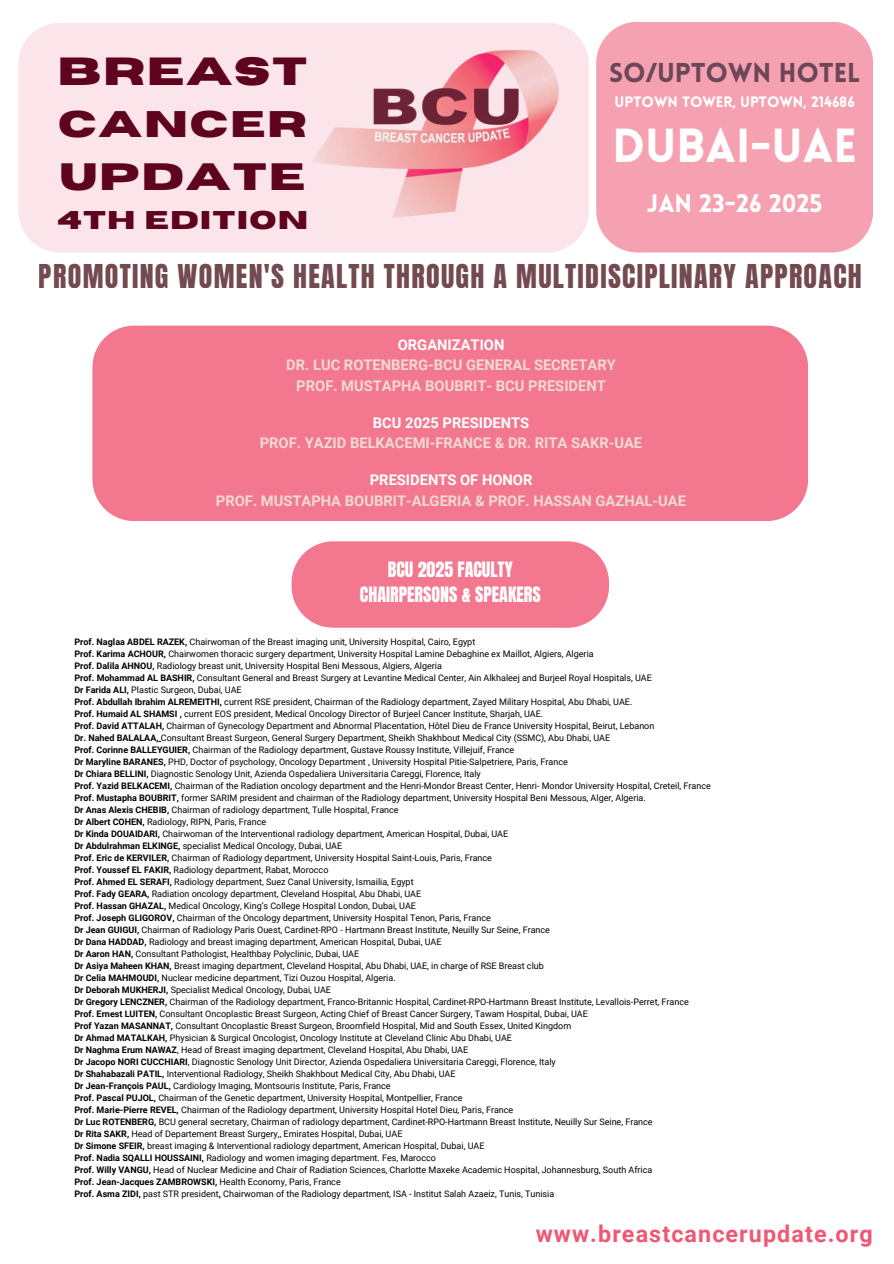
<style>
.page{position:relative;width:894px;height:1264px;background:#fff}
.page>*{position:absolute;margin:0;border:0;box-sizing:border-box;transform-origin:0 0}
.t1{font:900 46.65px "Lovelo";color:#fff}
.t2{font:700 39px "Horizon";letter-spacing:.045em;color:#5e041f}
.t3{font:700 37.95px "Horizon";letter-spacing:.045em;color:#5e041f}
.t4{font:700 36.9px "Horizon";letter-spacing:.045em;color:#5e041f}
.t5{font:27.9px "Anton";letter-spacing:.045em;color:#501d24}
.t6{font:900 26.7px "Lovelo";color:#6b4759}
.t7{font:700 25.5px "Horizon";letter-spacing:.045em;color:#5e041f}
.t8{font:900 24.9px "Lovelo";color:#fff}
.t9{font:700 23.25px "Roboto";letter-spacing:.05em;color:#f05773}
.t10{font:18px/24.8px "Anton";color:#fff;text-align:center}
.t11{font:700 14.7px/20.5px "Roboto";color:#f1dad1;text-align:center}
.t12{font:900 14.7px "Lovelo";color:#fff}
.t13{font:9px "Roboto";color:#000}
.t14{font:700 9px "Roboto";color:#000}
.s1{color:#fff}
.s2{font-weight:700}
.s3{font-weight:400}
</style>
<div class="page">
<div style="left:92px;top:325px;width:715px;height:196px;background:#f3788f"></div>
<div style="left:291px;top:541px;width:317px;height:86px;background:#f3788f"></div>
<div style="left:18px;top:23px;width:570px;height:229px;background:#fce5ea"></div>
<img style="left:311px;top:51px;width:247px;height:166px">
<div style="left:596px;top:22px;width:276px;height:230px;background:#f6a1b1;border-radius:42px"></div>
<p class="t2" style="left:58px;top:53px;width:251px">BREAST</p>
<p class="t4" style="left:58px;top:106px;width:250px">CANCER</p>
<p class="t3" style="left:60px;top:158px;width:247px">UPDATE</p>
<p class="t7" style="left:57px;top:208px;width:252px">4TH EDITION</p>
<h3 class="t5" style="left:39px;top:256px;width:824px">PROMOTING WOMEN'S HEALTH THROUGH A MULTIDISCIPLINARY APPROACH</h3>
<p class="t6" style="left:609px;top:62px;width:253px">SO/UPTOWN HOTEL</p>
<p class="t12" style="left:614px;top:96px;width:241px">UPTOWN TOWER, UPTOWN, 214686</p>
<p class="t1" style="left:612px;top:127px;width:246px">DUBAI-UAE</p>
<p class="t8" style="left:646px;top:194px;width:177px">JAN 23-26 2025</p>
<h1 class="t11" style="left:286px;top:334px;width:331px"><span class="s1">ORGANIZATION<br></span>DR. LUC ROTENBERG-BCU GENERAL SECRETARY<br>PROF. MUSTAPHA BOUBRIT- BCU PRESIDENT</h1>
<p class="t11" style="left:260px;top:412px;width:384px"><span class="s1">BCU 2025 PRESIDENTS<br></span>PROF. YAZID BELKACEMI-FRANCE &amp; DR. RITA SAKR-UAE</p>
<h6 class="t11" style="left:216px;top:470px;width:471px"><span class="s1">PRESIDENTS OF HONOR<br></span>PROF. MUSTAPHA BOUBRIT-ALGERIA &amp; PROF. HASSAN GAZHAL-UAE</h6>
<h3 class="t10" style="left:360px;top:557px;width:182px">BCU 2025 FACULTY<br>CHAIRPERSONS &amp; SPEAKERS</h3>
<h2 class="t13" style="left:74px;top:636px;width:402px"><span class="s2">Prof. Naglaa ABDEL RAZEK,</span> Chairwoman of the Breast imaging unit, University Hospital, Cairo, Egypt</h2>
<h6 class="t13" style="left:74px;top:648px;width:520px"><span class="s2">Prof. Karima ACHOUR,</span> Chairwomen thoracic surgery department, University Hospital Lamine Debaghine ex Maillot, Algiers, Algeria</h6>
<h6 class="t13" style="left:74px;top:660px;width:369px"><span class="s2">Prof. Dalila AHNOU,</span> Radiology breast unit, University Hospital Beni Messous, Algiers, Algeria</h6>
<h6 class="t13" style="left:74px;top:672px;width:579px"><span class="s2">Prof. Mohammad AL BASHIR,</span> Consultant General and Breast Surgery at Levantine Medical Center, Ain Alkhaleej and Burjeel Royal Hospitals, UAE</h6>
<h5 class="t13" style="left:74px;top:684px;width:169px"><span class="s2">Dr Farida ALI,</span> Plastic Surgeon, Dubai, UAE</h5>
<p class="t13" style="left:74px;top:696px;width:559px"><span class="s2">Prof. Abdullah Ibrahim ALREMEITHI,</span> current RSE president, Chairman of the Radiology department, Zayed Military Hospital, Abu Dhabi, UAE.</p>
<p class="t13" style="left:74px;top:708px;width:470px"><span class="s2">Prof. Humaid AL SHAMSI ,</span> current EOS president, Medical Oncology Director of Burjeel Cancer Institute, Sharjah, UAE.</p>
<p class="t13" style="left:74px;top:720px;width:581px"><span class="s2">Prof. David ATTALAH,</span> Chairman of Gynecology Department and Abnormal Placentation, Hôtel Dieu de France University Hospital, Beirut, Lebanon</p>
<p class="t13" style="left:74px;top:732px;width:537px"><span class="s2">Dr. Nahed BALALAA,</span> Consultant Breast Surgeon, General Surgery Department, Sheikh Shakhbout Medical City (SSMC), Abu Dhabi, UAE</p>
<p class="t13" style="left:74px;top:744px;width:441px"><span class="s2">Prof. Corinne BALLEYGUIER,</span> Chairman of the Radiology department, Gustave Roussy Institute, Villejuif, France</p>
<p class="t13" style="left:74px;top:756px;width:495px"><span class="s2">Dr Maryline BARANES,</span> PHD, Doctor of psychology, Oncology Department , University Hospital Pitie-Salpetriere, Paris, France</p>
<p class="t13" style="left:74px;top:768px;width:408px"><span class="s2">Dr Chiara BELLINI,</span> Diagnostic Senology Unit, Azienda Ospedaliera Universitaria Careggi, Florence, Italy</p>
<p class="t13" style="left:74px;top:780px;width:637px"><span class="s2">Prof. Yazid BELKACEMI,</span> Chairman of the Radiation oncology department and the Henri-Mondor Breast Center, Henri- Mondor University Hospital, Creteil, France</p>
<p class="t13" style="left:74px;top:792px;width:572px"><span class="s2">Prof. Mustapha BOUBRIT,</span> former SARIM president and chairman of the Radiology department, University Hospital Beni Messous, Alger, Algeria.</p>
<p class="t13" style="left:74px;top:804px;width:325px"><span class="s2">Dr Anas Alexis CHEBIB,</span> Chairman of radiology department, Tulle Hospital, France</p>
<p class="t13" style="left:74px;top:816px;width:193px"><span class="s2">Dr Albert COHEN,</span> Radiology, RIPN, Paris, France</p>
<p class="t13" style="left:74px;top:828px;width:435px"><span class="s2">Dr Kinda DOUAIDARI,</span> Chairwoman of the Interventional radiology department, American Hospital, Dubai, UAE</p>
<p class="t13" style="left:74px;top:840px;width:269px"><span class="s2">Dr Abdulrahman ELKINGE,</span> specialist Medical Oncology, Dubai, UAE</p>
<p class="t13" style="left:74px;top:852px;width:419px"><span class="s2">Prof. Eric de KERVILER,</span> Chairman of Radiology department, University Hospital Saint-Louis, Paris, France</p>
<p class="t13" style="left:74px;top:864px;width:255px"><span class="s2">Prof. Youssef EL FAKIR,</span> Radiology department, Rabat, Morocco</p>
<p class="t13" style="left:74px;top:876px;width:340px"><span class="s2">Prof. Ahmed EL SERAFI,</span> Radiology department, Suez Canal University, Ismailia, Egypt</p>
<p class="t13" style="left:74px;top:888px;width:348px"><span class="s2">Prof. Fady GEARA,</span> Radiation oncology department, Cleveland Hospital, Abu Dhabi, UAE</p>
<p class="t13" style="left:74px;top:900px;width:343px"><span class="s2">Prof. Hassan GHAZAL,</span> Medical Oncology, King’s College Hospital London, Dubai, UAE</p>
<p class="t13" style="left:74px;top:912px;width:418px"><span class="s2">Prof. Joseph GLIGOROV,</span> Chairman of the Oncology department, University Hospital Tenon, Paris, France</p>
<p class="t13" style="left:74px;top:924px;width:477px"><span class="s2">Dr Jean GUIGUI,</span> Chairman of Radiology Paris Ouest, Cardinet-RPO - Hartmann Breast Institute, Neuilly Sur Seine, France</p>
<p class="t13" style="left:74px;top:936px;width:368px"><span class="s2">Dr Dana HADDAD,</span> Radiology and breast imaging department, American Hospital, Dubai, UAE</p>
<p class="t13" style="left:74px;top:948px;width:286px"><span class="s2">Dr Aaron HAN,</span> Consultant Pathologist, Healthbay Polyclinic, Dubai, UAE</p>
<p class="t13" style="left:74px;top:960px;width:471px"><span class="s2">Dr Asiya Maheen KHAN,</span> Breast imaging department, Cleveland Hospital, Abu Dhabi, UAE, in charge of RSE Breast club</p>
<p class="t13" style="left:74px;top:972px;width:323px"><span class="s2">Dr Celia MAHMOUDI,</span> Nuclear medicine department, Tizi Ouzou Hospital, Algeria.</p>
<p class="t13" style="left:74px;top:984px;width:258px"><span class="s2">Dr Deborah MUKHERJI,</span> Specialist Medical Oncology, Dubai, UAE</p>
<p class="t13" style="left:74px;top:996px;width:616px"><span class="s2">Dr Gregory LENCZNER,</span> Chairman of the Radiology department, Franco-Britannic Hospital, Cardinet-RPO-Hartmann Breast Institute, Levallois-Perret, France</p>
<p class="t13" style="left:74px;top:1008px;width:515px"><span class="s2">Prof. Ernest LUITEN,</span> Consultant Oncoplastic Breast Surgeon, Acting Chief of Breast Cancer Surgery, Tawam Hospital, Dubai, UAE</p>
<p class="t13" style="left:74px;top:1020px;width:498px"><span class="s2">Prof Yazan MASANNAT,</span> Consultant Oncoplastic Breast Surgeon, Broomfield Hospital, Mid and South Essex, United Kingdom</p>
<p class="t13" style="left:74px;top:1032px;width:439px"><span class="s2">Dr Ahmad MATALKAH,</span> Physician &amp; Surgical Oncologist, Oncology Institute at Cleveland Clinic Abu Dhabi, UAE</p>
<p class="t13" style="left:74px;top:1044px;width:395px"><span class="s2">Dr Naghma Erum NAWAZ</span>, Head of Breast imaging department, Cleveland Hospital, Abu Dhabi, UAE</p>
<p class="t13" style="left:74px;top:1056px;width:483px"><span class="s2">Dr Jacopo NORI CUCCHIARI</span>, Diagnostic Senology Unit Director, Azienda Ospedaliera Universitaria Careggi, Florence, Italy</p>
<p class="t13" style="left:74px;top:1068px;width:382px"><span class="s2">Dr Shahabazali PATIL,</span> Interventional Radiology, Sheikh Shakhbout Medical City, Abu Dhabi, UAE</p>
<p class="t13" style="left:74px;top:1080px;width:318px"><span class="s2">Dr Jean-François PAUL,</span> Cardiology Imaging, Montsouris Institute, Paris, France</p>
<p class="t13" style="left:74px;top:1092px;width:389px"><span class="s2">Prof. Pascal PUJOL,</span> Chairman of the Genetic department, University Hospital, Montpellier, France</p>
<p class="t13" style="left:74px;top:1104px;width:440px"><span class="s2">Prof. Marie-Pierre REVEL,</span> Chairman of the Radiology department, University Hospital Hotel Dieu, Paris, France</p>
<p class="t13" style="left:74px;top:1116px;width:579px"><span class="s2">Dr Luc ROTENBERG,</span> BCU general secretary, Chairman of radiology department, Cardinet-RPO-Hartmann Breast Institute, Neuilly Sur Seine, France</p>
<p class="t13" style="left:74px;top:1128px;width:329px"><span class="s2">Dr Rita SAKR,</span> Head of Departement Breast Surgery,, Emirates Hospital, Dubai, UAE</p>
<p class="t13" style="left:74px;top:1140px;width:411px"><span class="s2">Dr Simone SFEIR,</span> breast imaging &amp; Interventional radiology department, American Hospital, Dubai, UAE</p>
<p class="t13" style="left:74px;top:1152px;width:363px"><span class="s2">Prof. Nadia SQALLI HOUSSAINI,</span> Radiology and women imaging department. Fes, Marocco</p>
<p class="t13" style="left:74px;top:1164px;width:579px"><span class="s2">Prof. Willy VANGU,</span> Head of Nuclear Medicine and Chair of Radiation Sciences, Charlotte Maxeke Academic Hospital, Johannesburg, South Africa</p>
<p class="t14" style="left:74px;top:1176px;width:268px">Prof. Jean-Jacques ZAMBROWSKI, <span class="s3">Health Economy, Paris, France</span></p>
<p class="t13" style="left:74px;top:1188px;width:481px"><span class="s2">Prof. Asma ZIDI,</span> past STR president<span class="s2">,</span> Chairwoman of the Radiology department, ISA - Institut Salah Azaeiz, Tunis, Tunisia</p>
<p class="t9" style="left:535px;top:1219px;width:338px">www.breastcancerupdate.org</p>
</div>
